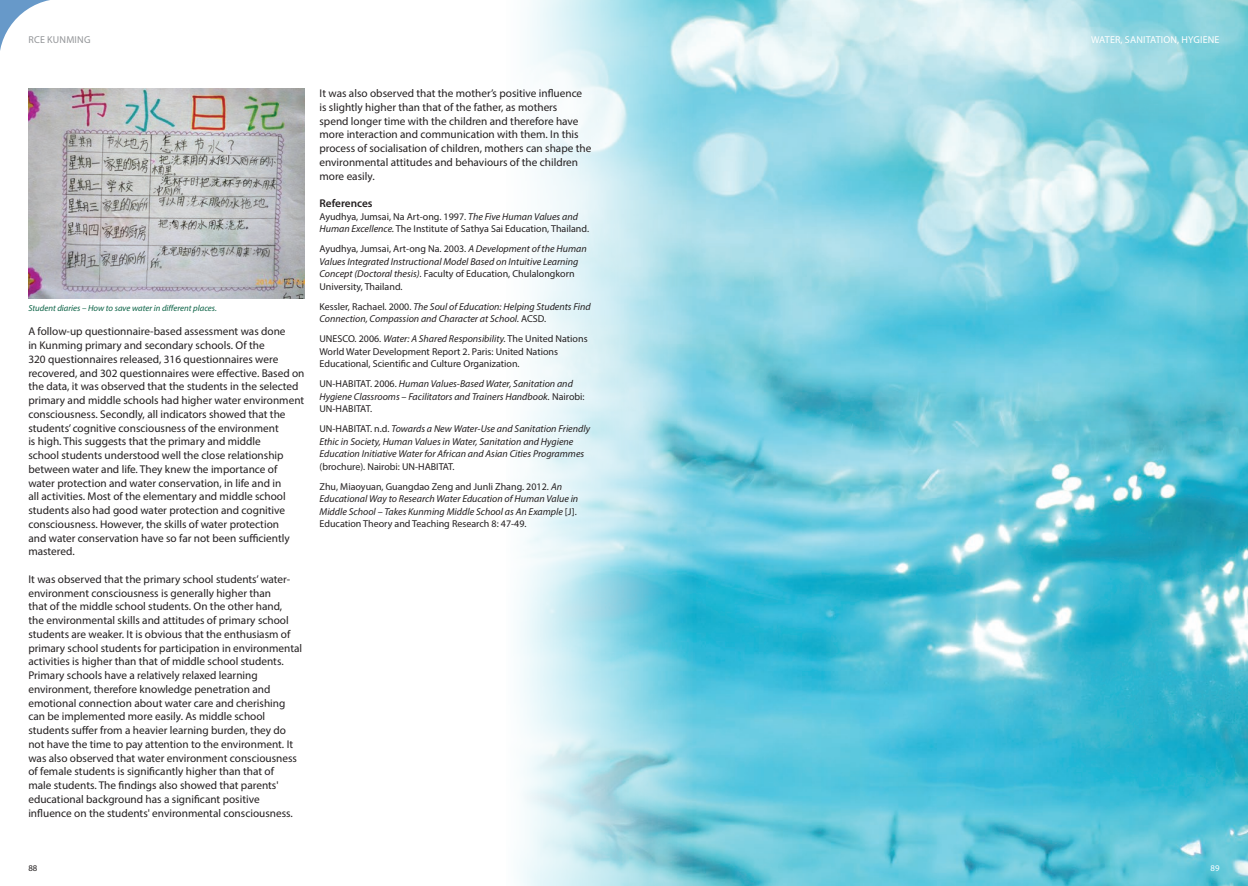
<style>
.page{position:relative;width:1248px;height:886px;background:#fff}
.page>*{position:absolute;margin:0;border:0;box-sizing:border-box;transform-origin:0 0}
.t1{font:11.25px/13.8px "Myriad Pro";color:#231f20}
.t2{font:600 11.25px "Myriad Pro";color:#231f20}
.t3{font:italic 10px/12.5px "Myriad Pro";color:#231f20}
.t4{font:10px/12.5px "Myriad Pro";color:#231f20}
.t5{font:10px "Myriad Pro";letter-spacing:.02em;color:#fff}
.t6{font:10px "Myriad Pro";letter-spacing:.02em;color:#939598}
.t7{font:italic 8.75px "Myriad Pro";color:#0c6346}
.t8{font:8.75px "Myriad Pro";color:#231f20}
.t9{font:8.75px "Myriad Pro";color:#fff}
.s1{font-style:italic}
.s2{font-style:normal}
</style>
<div class="page">
<svg style="left:0;top:0;width:50px;height:51px"></svg>
<img style="left:693px;top:0;width:554px;height:886px">
<img style="left:28px;top:89px;width:276px;height:210px">
<svg style="left:519px;top:0;width:174px;height:886px"></svg>
<p class="t6" style="left:28px;top:33px;width:63px">RCE KUNMING</p>
<p class="t5" style="left:1091px;top:33px;width:130px">WATER, SANITATION, HYGIENE</p>
<p class="t7" style="left:28px;top:302px;width:190px">Student diaries – How to save water in different places.</p>
<p class="t1" style="left:28px;top:324px;width:277px">A follow-up questionnaire-based assessment was done<br>in Kunming primary and secondary schools. Of the<br>320 questionnaires released, 316 questionnaires were recovered, and 302 questionnaires were effective. Based on the data, it was observed that the students in the selected primary and middle schools had higher water environment consciousness. Secondly, all indicators showed that the students’ cognitive consciousness of the environment<br>is high. This suggests that the primary and middle<br>school students understood well the close relationship between water and life. They knew the importance of water protection and water conservation, in life and in<br>all activities. Most of the elementary and middle school students also had good water protection and cognitive consciousness. However, the skills of water protection<br>and water conservation have so far not been sufficiently mastered.</p>
<p class="t1" style="left:28px;top:572px;width:275px">It was observed that the primary school students’ water&shy;environment consciousness is generally higher than<br>that of the middle school students. On the other hand,<br>the environmental skills and attitudes of primary school students are weaker. It is obvious that the enthusiasm of primary school students for participation in environmental activities is higher than that of middle school students.<br>Primary schools have a relatively relaxed learning environment, therefore knowledge penetration and emotional connection about water care and cherishing can be implemented more easily. As middle school students suffer from a heavier learning burden, they do not have the time to pay attention to the environment. It was also observed that water environment consciousness of female students is significantly higher than that of<br>male students. The findings also showed that parents' educational background has a significant positive influence on the students' environmental consciousness.</p>
<p class="t1" style="left:319px;top:86px;width:273px">It was also observed that the mother’s positive influence is slightly higher than that of the father, as mothers<br>spend longer time with the children and therefore have more interaction and communication with them. In this process of socialisation of children, mothers can shape the environmental attitudes and behaviours of the children more easily.</p>
<p class="t2" style="left:319px;top:196px;width:55px">References</p>
<p class="t4" style="left:319px;top:210px;width:271px">Ayudhya, Jumsai, Na Art-ong. 1997. <span class="s1">The Five Human Values and<br>Human Excellence.</span> The Institute of Sathya Sai Education, Thailand.</p>
<p class="t3" style="left:319px;top:242px;width:269px"><span class="s2">Ayudhya, Jumsai, Art-ong Na. 2003.</span> A Development of the Human Values Integrated Instructional Model Based on Intuitive Learning Concept (Doctoral thesis). <span class="s2">Faculty of Education, Chulalongkorn University, Thailand.</span></p>
<p class="t3" style="left:319px;top:300px;width:273px"><span class="s2">Kessler, Rachael. 2000.</span> The Soul of Education: Helping Students Find<br>Connection, Compassion and Character at School. <span class="s2">ACSD.</span></p>
<p class="t4" style="left:319px;top:332px;width:269px">UNESCO. 2006. <span class="s1">Water: A Shared Responsibility.</span> The United Nations<br>World Water Development Report 2. Paris: United Nations<br>Educational, Scientific and Culture Organization.</p>
<p class="t3" style="left:319px;top:377px;width:267px"><span class="s2">UN-HABITAT. 2006.</span> Human Values-Based Water, Sanitation and<br>Hygiene Classrooms – Facilitators and Trainers Handbook. <span class="s2">Nairobi:<br>UN-HABITAT.</span></p>
<p class="t3" style="left:319px;top:422px;width:272px"><span class="s2">UN-HABITAT. n.d.</span> Towards a New Water-Use and Sanitation Friendly Ethic in Society, Human Values in Water, Sanitation and Hygiene Education Initiative Water for African and Asian Cities Programmes <span class="s2">(brochure). Nairobi: UN-HABITAT.</span></p>
<p class="t3" style="left:319px;top:480px;width:260px"><span class="s2">Zhu, Miaoyuan, Guangdao Zeng and Junli Zhang. 2012.</span> An Educational Way to Research Water Education of Human Value in Middle School – Takes Kunming Middle School as An Example <span class="s2">[J].<br>Education Theory and Teaching Research 8: 47-49.</span></p>
<p class="t8" style="left:28px;top:863px;width:10px">88</p>
<p class="t9" style="left:1210px;top:863px;width:10px">89</p>
</div>
